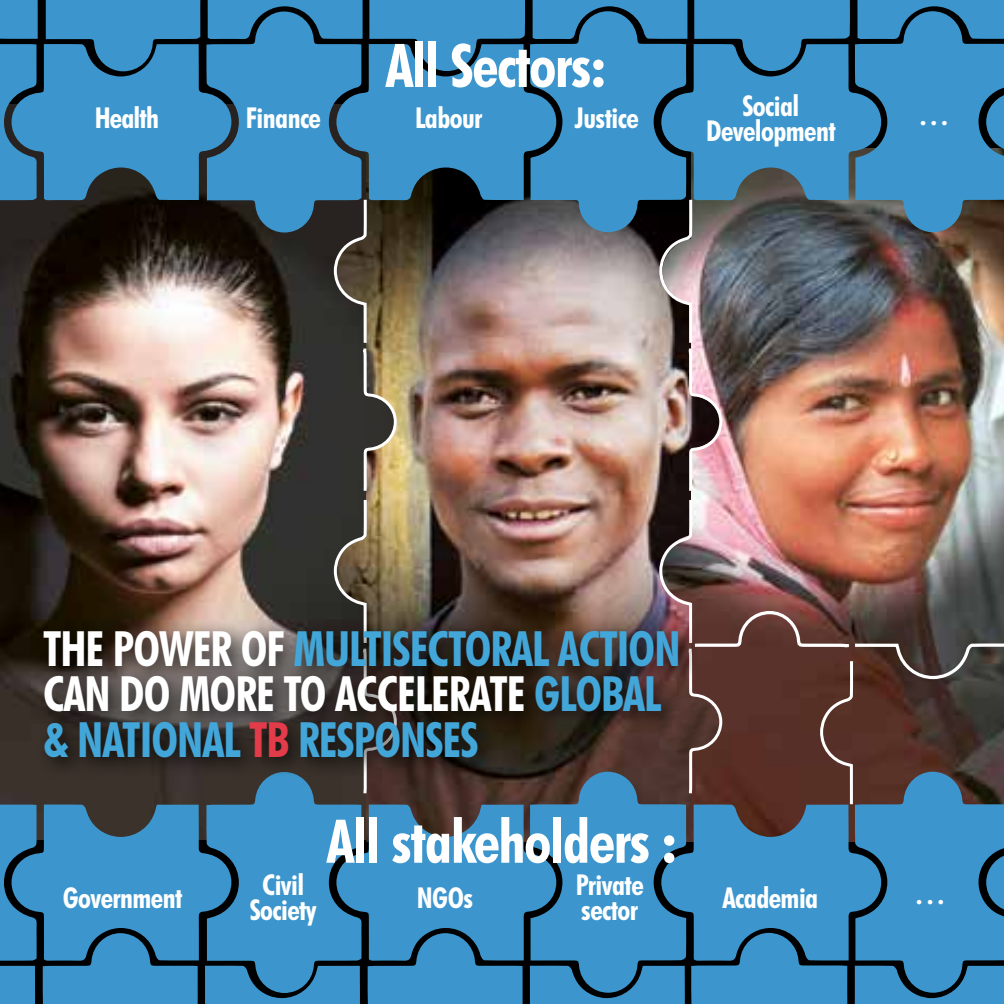
<style>
.page{position:relative;width:1004px;height:1004px;background:#fff}
.page>*{position:absolute;margin:0;border:0;box-sizing:border-box;transform-origin:0 0}
.t1{font:700 condensed 60.3px "Futura BT";letter-spacing:-.02em;color:#fff}
.t2{font:700 condensed 48.6px/45.3px "Futura BT";letter-spacing:-.02em;color:#43a6d9}
.t3{font:39px "Futura BT";color:#fff}
.t4{font:700 condensed 28.8px/25.5px "Futura BT";letter-spacing:-.02em;color:#fff;text-align:center}
.s1{color:#fff}
.s2{color:#e23c4a}
</style>
<div class="page">
<img style="left:0;top:0;width:1003px;height:1003px">
<div style="left:34px;top:620px;width:666px;height:159px;background:#000;opacity:.75"></div>
<h1 class="t1" style="left:385px;top:29px;width:223px">All Sectors:</h1>
<p class="t4" style="left:95px;top:105px;width:66px">Health</p>
<p class="t4" style="left:246px;top:105px;width:76px">Finance</p>
<p class="t4" style="left:415px;top:105px;width:69px">Labour</p>
<p class="t4" style="left:575px;top:105px;width:65px">Justice</p>
<p class="t4" style="left:706px;top:92px;width:131px">Social<br>Development</p>
<h3 class="t3" style="left:917px;top:88px;width:34px">...</h3>
<h2 class="t2" style="left:43px;top:625px;width:639px"><span class="s1">THE POWER OF</span> MULTISECTORAL ACTION<br><span class="s1">CAN DO MORE TO ACCELERATE</span> GLOBAL &amp; NATIONAL <span class="s2">TB</span> RESPONSES</h2>
<h1 class="t1" style="left:326px;top:804px;width:352px">All stakeholders :</h1>
<p class="t4" style="left:575px;top:871px;width:69px;text-align:left">Private sector</p>
<p class="t4" style="left:250px;top:871px;width:68px">Civil<br>Society</p>
<p class="t4" style="left:63px;top:884px;width:121px">Government</p>
<p class="t4" style="left:417px;top:884px;width:58px">NGOs</p>
<p class="t4" style="left:722px;top:884px;width:97px">Academia</p>
<h3 class="t3" style="left:913px;top:866px;width:34px">...</h3>
</div>
